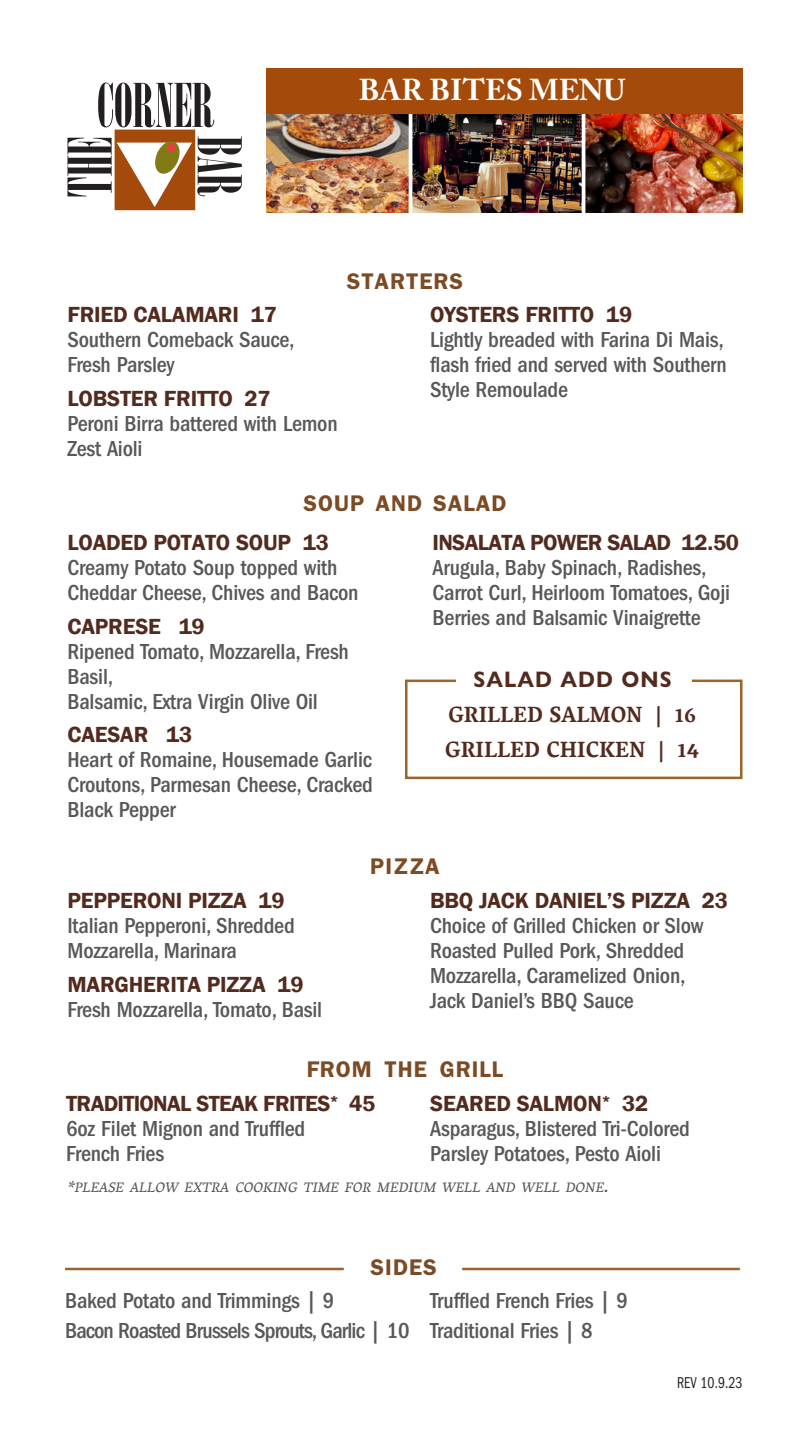
<style>
.page{position:relative;width:810px;height:1440px;background:#fff}
.page>*{position:absolute;margin:0;border:0;box-sizing:border-box;transform-origin:0 0}
.t1{font:700 30px "Adobe Caslon Pro";color:#fff}
.Body_Copy{font:600 22.75px "ITC Franklin Gothic Std";letter-spacing:.045em;color:#7b4b25}
.Body_Copy-2{font:500 condensed 22.5px/25px "ITC Franklin Gothic Std";letter-spacing:-.01em;color:#57585a}
.Body_Copy-3{font:500 condensed 22.5px/30px "ITC Franklin Gothic Std";letter-spacing:-.04em;color:#57585a}
.t2{font:600 22.5px "Franklin Gothic";letter-spacing:-.01em;color:#532b1e}
.Body_Copy-4{font:700 22.5px/35px "Vesper Devanagari Libre";color:#532b1e;scale:.95 1}
.t3{font:600 22.5px "Franklin Gothic";letter-spacing:-.03em;color:#532b1e}
.t4{font:700 22.5px "Gill Sans Nova";letter-spacing:.05em;color:#532b1e;scale:.95 1}
.Body_Copy-5{font:condensed 16.25px "ITC Franklin Gothic Std";color:#231f20;scale:.85 1}
.Body_Copy-6{font:italic 14px "Vesper Devanagari Libre";color:#57585a}
.s1{font-family:"Franklin Gothic";font-weight:600;font-stretch:normal;color:#532b1e}
.s2{font-size:20px}
</style>
<div class="page">
<img style="left:412px;top:114px;width:170px;height:98px">
<img style="left:585px;top:114px;width:157px;height:98px">
<img style="left:266px;top:114px;width:143px;height:98px">
<div style="left:266px;top:68px;width:476px;height:46px;background:#a44b0c"></div>
<div style="left:405px;top:680px;width:337px;height:99px;border:2px solid #9b6429"></div>
<div style="left:456px;top:662px;width:236px;height:35px;background:#fff"></div>
<hr style="left:65px;top:1268px;width:279px;height:2px;background:#9b6429">
<hr style="left:462px;top:1268px;width:278px;height:2px;background:#9b6429">
<svg style="left:98px;top:82px;width:116px;height:45px"></svg>
<div style="left:115px;top:130px;width:80px;height:80px;background:#a44b0c"></div>
<svg style="left:68px;top:136px;width:174px;height:72px"></svg>
<p class="t1" style="left:359px;top:73px;width:268px">BAR BITES MENU</p>
<p class="Body_Copy-2" style="left:68px;top:302px;width:229px"><span class="s1">FRIED CALAMARI 17<br></span>Southern Comeback Sauce,<br>Fresh Parsley</p>
<p class="Body_Copy-2" style="left:68px;top:386px;width:272px"><span class="s1">LOBSTER FRITTO 27<br></span>Peroni Birra battered with Lemon<br>Zest Aioli</p>
<p class="Body_Copy" style="left:347px;top:267px;width:118px">STARTERS</p>
<p class="t2" style="left:430px;top:301px;width:204px">OYSTERS FRITTO 19</p>
<p class="Body_Copy-2" style="left:430px;top:327px;width:298px">Lightly breaded with Farina Di Mais, flash fried and served with Southern<br>Style Remoulade</p>
<p class="Body_Copy" style="left:304px;top:490px;width:204px">SOUP AND SALAD</p>
<p class="Body_Copy-2" style="left:68px;top:530px;width:293px"><span class="s1">LOADED POTATO SOUP 13<br></span>Creamy Potato Soup topped with<br>Cheddar Cheese, Chives and Bacon</p>
<p class="Body_Copy-2" style="left:68px;top:614px;width:283px"><span class="s1">CAPRESE 19<br></span>Ripened Tomato, Mozzarella, Fresh<br>Basil,<br>Balsamic, Extra Virgin Olive Oil</p>
<p class="Body_Copy-2" style="left:68px;top:723px;width:307px"><span class="s1">CAESAR 13<br></span>Heart of Romaine, Housemade Garlic<br>Croutons, Parmesan Cheese, Cracked<br>Black Pepper</p>
<p class="t3" style="left:433px;top:529px;width:308px">INSALATA POWER SALAD 12.50</p>
<p class="Body_Copy-2" style="left:433px;top:555px;width:299px">Arugula, Baby Spinach, Radishes,<br>Carrot Curl, Heirloom Tomatoes, Goji<br>Berries and Balsamic Vinaigrette</p>
<p class="t4" style="left:473px;top:666px;width:210px">SALAD ADD ONS</p>
<p class="Body_Copy-4" style="left:445px;top:700px;width:269px">GRILLED SALMON | 16<br>GRILLED CHICKEN | 14</p>
<p class="Body_Copy-2" style="left:68px;top:888px;width:229px"><span class="s1">PEPPERONI PIZZA 19<br></span>Italian Pepperoni, Shredded<br>Mozzarella, Marinara</p>
<p class="Body_Copy-2" style="left:68px;top:972px;width:256px"><span class="s1">MARGHERITA PIZZA 19<br></span>Fresh Mozzarella, Tomato, Basil</p>
<p class="Body_Copy" style="left:370px;top:853px;width:71px">PIZZA</p>
<p class="t2" style="left:430px;top:886px;width:299px">BBQ JACK DANIEL’S PIZZA 23</p>
<p class="Body_Copy-2" style="left:430px;top:913px;width:275px">Choice of Grilled Chicken or Slow<br>Roasted Pulled Pork, Shredded<br>Mozzarella, Caramelized Onion,<br>Jack Daniel’s BBQ Sauce</p>
<p class="Body_Copy" style="left:307px;top:1056px;width:198px">FROM THE GRILL</p>
<p class="t2" style="left:430px;top:1089px;width:220px">SEARED SALMON<sup>*</sup> 32</p>
<p class="Body_Copy-2" style="left:430px;top:1116px;width:261px">Asparagus, Blistered Tri-Colored<br>Parsley Potatoes, Pesto Aioli</p>
<p class="Body_Copy-6" style="left:66px;top:1180px;width:549px"><span class="s2">*</span>PLEASE ALLOW EXTRA COOKING TIME FOR MEDIUM WELL AND WELL DONE<span class="s2">.</span></p>
<p class="Body_Copy-2" style="left:66px;top:1091px;width:311px"><span class="s1">TRADITIONAL STEAK FRITES</span><sup>*</sup> <span class="s1">45<br></span>6oz Filet Mignon and Truffled<br>French Fries</p>
<p class="Body_Copy" style="left:371px;top:1254px;width:68px">SIDES</p>
<p class="Body_Copy-2" style="left:430px;top:1285px;width:199px;line-height:30px">Truffled French Fries | 9<br>Traditional Fries | 8</p>
<p class="Body_Copy-3" style="left:65px;top:1285px;width:346px">Baked Potato and Trimmings | 9<br>Bacon Roasted Brussels Sprouts, Garlic | 10</p>
<p class="Body_Copy-5" style="left:677px;top:1373px;width:79px">REV 10.9.23</p>
</div>
